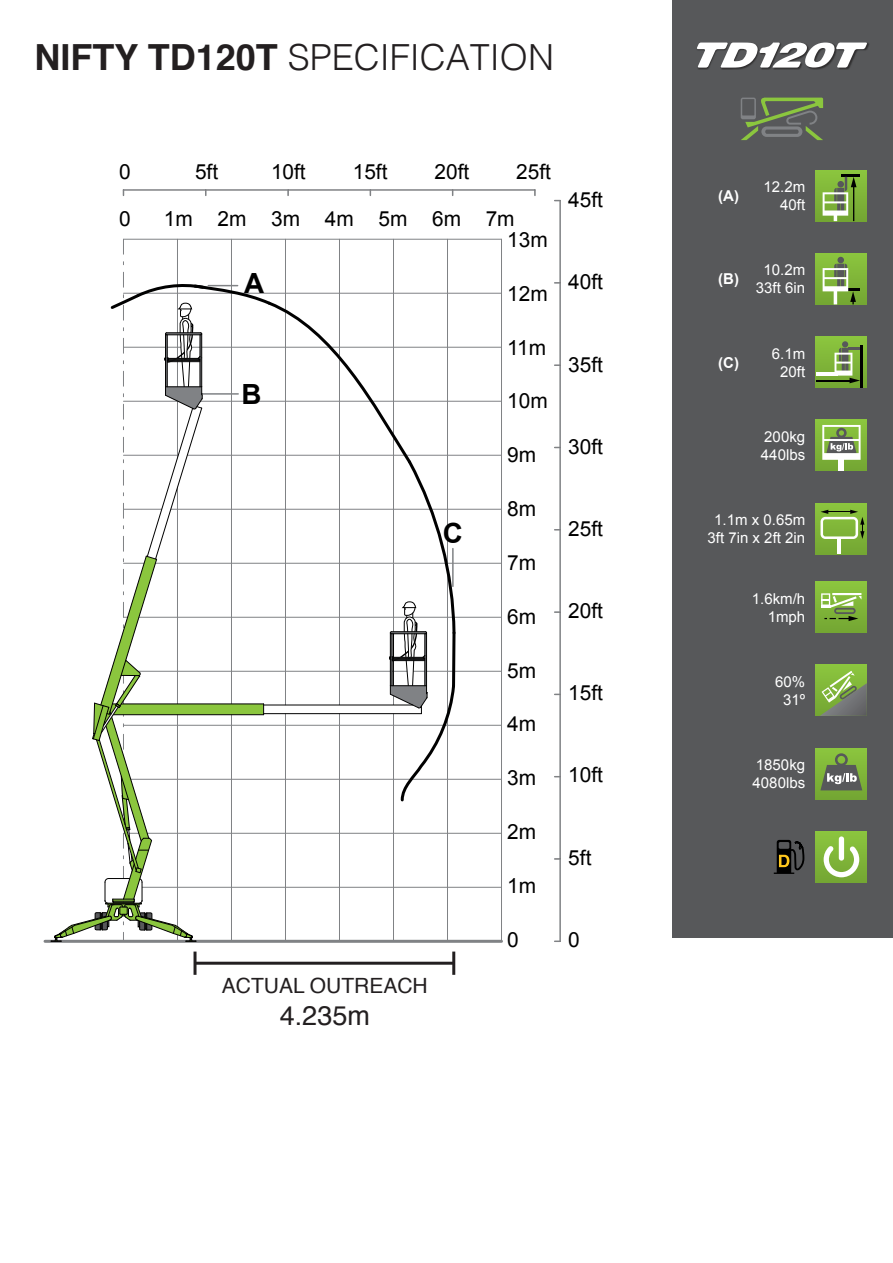
<style>
.page{position:relative;width:893px;height:1263px;background:#fff}
.page>*{position:absolute;margin:0;border:0;box-sizing:border-box;transform-origin:0 0}
.t1{font:300 36px "Helvetica";color:#231f20}
.t2{font:700 27.75px "Arial";color:#000}
.t3{font:27px "Helvetica";color:#231f20}
.t4{font:21px "Helvetica";color:#231f20}
.t5{font:20.85px "Arial";color:#000}
.t6{font:15px/18px "Arial";color:#fff;text-align:center}
.t7{font:700 15px "Arial";color:#fff}
.s1{font-weight:700}
</style>
<div class="page">
<div style="left:672px;top:0;width:221px;height:938px;background:#57585a"></div>
<svg style="left:774px;top:840px;width:30px;height:34px"></svg>
<svg style="left:741px;top:97px;width:82px;height:43px"></svg>
<img style="left:698px;top:42px;width:171px;height:28px">
<svg style="left:697px;top:43px;width:170px;height:25px"></svg>
<svg style="left:816px;top:831px;width:51px;height:51px"></svg>
<svg style="left:824px;top:846px;width:35px;height:31px"></svg>
<div style="left:839px;top:836px;width:5px;height:25px;background:#fff;border-radius:3px"></div>
<div style="left:816px;top:420px;width:51px;height:51px;background:linear-gradient(to bottom,#8bc43c,#77a839)"></div>
<svg style="left:822px;top:425px;width:39px;height:35px"></svg>
<div style="left:839px;top:458px;width:5px;height:13px;background:#fff"></div>
<div style="left:816px;top:503px;width:51px;height:51px;background:linear-gradient(to bottom,#8ac33e,#73a532)"></div>
<hr style="left:838px;top:538px;width:3px;height:16px;background:#fff">
<svg style="left:820px;top:510px;width:44px;height:29px"></svg>
<div style="left:816px;top:581px;width:51px;height:51px;background:linear-gradient(to bottom,#8cc63f,#74a633)"></div>
<svg style="left:821px;top:593px;width:40px;height:28px"></svg>
<div style="left:816px;top:665px;width:51px;height:51px;background:linear-gradient(to bottom,#8cc53e,#73a533)"></div>
<svg style="left:820px;top:671px;width:47px;height:45px;background:#85a162"></svg>
<svg style="left:816px;top:748px;width:51px;height:51px"></svg>
<svg style="left:820px;top:753px;width:42px;height:37px"></svg>
<svg style="left:816px;top:170px;width:51px;height:51px"></svg>
<hr style="left:842px;top:174px;width:18px;height:3px;background:#000">
<svg style="left:823px;top:177px;width:33px;height:44px"></svg>
<svg style="left:816px;top:253px;width:51px;height:51px"></svg>
<div style="left:837px;top:257px;width:7px;height:6px;background:#57585a;border-radius:50%"></div>
<svg style="left:823px;top:264px;width:36px;height:40px"></svg>
<svg style="left:816px;top:337px;width:51px;height:51px"></svg>
<hr style="left:816px;top:380px;width:36px;height:1px;background:#000">
<hr style="left:860px;top:345px;width:3px;height:43px;background:#000">
<svg style="left:834px;top:341px;width:26px;height:42px"></svg>
<hr style="left:816px;top:372px;width:21px;height:4px;background:#fff">
<hr style="left:559px;top:201px;width:2px;height:740px;background:#808285">
<hr style="left:123px;top:189px;width:412px;height:2px;background:#808285">
<hr style="left:123px;top:887px;width:378px;height:1px;background:#808285">
<hr style="left:123px;top:833px;width:378px;height:1px;background:#808285">
<hr style="left:123px;top:779px;width:378px;height:1px;background:#808285">
<hr style="left:123px;top:725px;width:378px;height:1px;background:#808285">
<hr style="left:123px;top:671px;width:378px;height:1px;background:#808285">
<hr style="left:123px;top:617px;width:378px;height:1px;background:#808285">
<hr style="left:123px;top:563px;width:378px;height:1px;background:#808285">
<hr style="left:123px;top:347px;width:378px;height:1px;background:#808285">
<hr style="left:123px;top:401px;width:378px;height:1px;background:#808285">
<hr style="left:123px;top:455px;width:378px;height:1px;background:#808285">
<hr style="left:123px;top:509px;width:378px;height:1px;background:#808285">
<hr style="left:123px;top:239px;width:378px;height:1px;background:#808285">
<hr style="left:123px;top:293px;width:378px;height:1px;background:#808285">
<hr style="left:501px;top:239px;width:1px;height:702px;background:#808285">
<hr style="left:45px;top:940px;width:456px;height:3px;background:#808285">
<svg style="left:51px;top:239px;width:406px;height:703px"></svg>
<hr style="left:208px;top:285px;width:30px;height:1px;background:#808285">
<hr style="left:203px;top:393px;width:35px;height:2px;background:#808285">
<hr style="left:452px;top:549px;width:2px;height:37px;background:#808285">
<hr style="left:194px;top:951px;width:3px;height:24px;background:#231f20">
<hr style="left:452px;top:951px;width:3px;height:24px;background:#231f20">
<hr style="left:196px;top:962px;width:258px;height:3px;background:#231f20">
<h1 class="t1" style="left:35px;top:26px;width:521px"><span class="s1">NIFTY TD120T</span> SPECIFICATION</h1>
<p class="t5" style="left:119px;top:158px;width:13px">0</p>
<p class="t5" style="left:195px;top:158px;width:25px">5ft</p>
<p class="t5" style="left:271px;top:158px;width:36px">10ft</p>
<p class="t5" style="left:353px;top:158px;width:36px">15ft</p>
<p class="t5" style="left:434px;top:158px;width:36px">20ft</p>
<p class="t5" style="left:516px;top:158px;width:36px">25ft</p>
<p class="t5" style="left:119px;top:205px;width:13px">0</p>
<p class="t5" style="left:164px;top:205px;width:352px">1m 2m 3m 4m 5m 6m 7m</p>
<h2 class="t2" style="left:244px;top:265px;width:22px">A</h2>
<h2 class="t2" style="left:241px;top:376px;width:22px">B</h2>
<h2 class="t2" style="left:443px;top:515px;width:22px">C</h2>
<p class="t4" style="left:222px;top:969px;width:207px">ACTUAL OUTREACH</p>
<p class="t3" style="left:280px;top:994px;width:92px">4.235m</p>
<p class="t5" style="left:507px;top:226px;width:42px">13m</p>
<p class="t5" style="left:507px;top:280px;width:42px">12m</p>
<p class="t5" style="left:507px;top:334px;width:41px">11m</p>
<p class="t5" style="left:507px;top:387px;width:42px">10m</p>
<p class="t5" style="left:507px;top:441px;width:30px">9m</p>
<p class="t5" style="left:507px;top:495px;width:30px">8m</p>
<p class="t5" style="left:507px;top:549px;width:30px">7m</p>
<p class="t5" style="left:507px;top:603px;width:30px">6m</p>
<p class="t5" style="left:507px;top:657px;width:30px">5m</p>
<p class="t5" style="left:507px;top:710px;width:30px">4m</p>
<p class="t5" style="left:507px;top:764px;width:30px">3m</p>
<p class="t5" style="left:507px;top:818px;width:30px">2m</p>
<p class="t5" style="left:507px;top:872px;width:30px">1m</p>
<p class="t5" style="left:507px;top:926px;width:13px">0</p>
<p class="t5" style="left:568px;top:186px;width:36px">45ft</p>
<p class="t5" style="left:568px;top:268px;width:36px">40ft</p>
<p class="t5" style="left:568px;top:351px;width:36px">35ft</p>
<p class="t5" style="left:568px;top:433px;width:36px">30ft</p>
<p class="t5" style="left:568px;top:515px;width:36px">25ft</p>
<p class="t5" style="left:568px;top:597px;width:36px">20ft</p>
<p class="t5" style="left:568px;top:679px;width:36px">15ft</p>
<p class="t5" style="left:568px;top:761px;width:36px">10ft</p>
<p class="t5" style="left:568px;top:843px;width:25px">5ft</p>
<p class="t5" style="left:568px;top:926px;width:13px">0</p>
<p class="t7" style="left:718px;top:186px;width:22px">(A)</p>
<p class="t6" style="left:763px;top:178px;width:43px;text-align:right">12.2m<br>40ft</p>
<p class="t7" style="left:718px;top:269px;width:22px">(B)</p>
<p class="t6" style="left:756px;top:261px;width:51px">10.2m<br>33ft 6in</p>
<p class="t7" style="left:718px;top:352px;width:22px">(C)</p>
<p class="t6" style="left:772px;top:344px;width:35px">6.1m<br>20ft</p>
<p class="t6" style="left:761px;top:428px;width:46px;text-align:left">200kg<br>440lbs</p>
<p class="t6" style="left:708px;top:511px;width:99px">1.1m x 0.65m<br>3ft 7in x 2ft 2in</p>
<p class="t6" style="left:752px;top:589px;width:55px;text-align:right">1.6km/h<br>1mph</p>
<p class="t6" style="left:775px;top:673px;width:32px">60%<br>31º</p>
<p class="t6" style="left:753px;top:756px;width:54px;text-align:left">1850kg<br>4080lbs</p>
</div>
